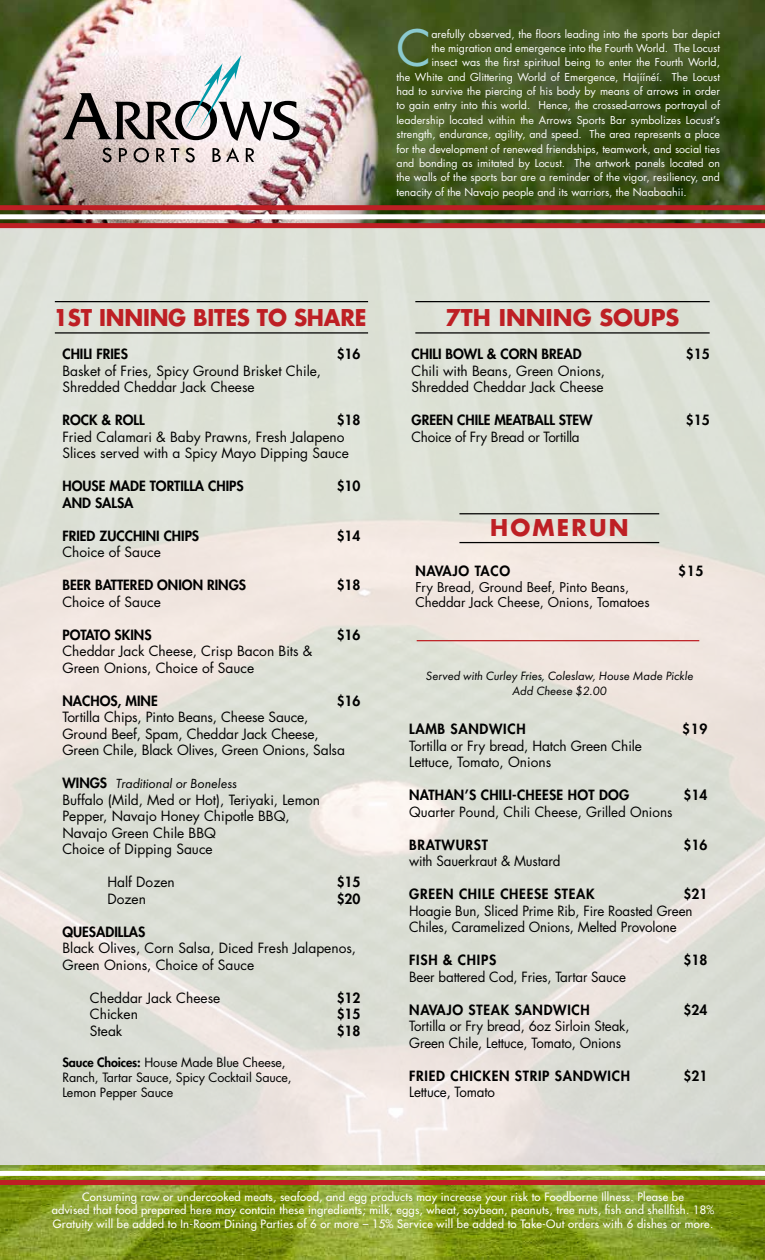
<style>
.page{position:relative;width:765px;height:1260px;background:#fff}
.page>*{position:absolute;margin:0;border:0;box-sizing:border-box;transform-origin:0 0}
.t1{font:48.75px "Futura Std";color:#8bcad0}
.t2{font:700 22.5px "Futura Std";color:#be1f24;scale:.95 1}
.t3{font:700 22.5px "Futura Std";color:#be1f24}
.t4{font:700 22.5px "Futura Std";letter-spacing:.1em;color:#be1f24}
.t5{font:13.75px/16.5px "Futura Std";color:#000}
.t6{font:800 13.75px "Futura Std";color:#000}
.t7{font:800 13.75px "Futura Std";letter-spacing:.05em;color:#000}
.t8{font:italic 13.75px "Futura PT";color:#000}
.t9{font:13.75px "Futura Std";letter-spacing:-.02em;color:#000}
.t10{font:800 13.75px "Futura Std";letter-spacing:.02em;color:#000}
.t11{font:13.12px/15.8px "Futura Std";color:#000}
.t12{font:12.5px/15px "Futura Std";letter-spacing:-.01em;color:#000}
.t13{font:italic 12.5px/15px "Futura PT";color:#000;text-align:center}
.t14{font:500 11.25px/13.5px "Futura Std";letter-spacing:.02em;color:#fff;text-align:center}
.t15{font:10.62px "Futura Std";color:#fff}
.s1{font-family:"Futura Std";font-weight:800;font-style:normal}
.s2{font-weight:800}
</style>
<div class="page">
<img style="left:0;top:0;width:765px;height:1166px">
<img style="left:0;top:1166px;width:765px;height:94px">
<div style="left:0;top:1180px;width:765px;height:5px;background:#be1f24"></div>
<div style="left:0;top:1171px;width:765px;height:5px;background:#fff"></div>
<div style="left:0;top:214px;width:765px;height:5px;background:#fff"></div>
<div style="left:0;top:205px;width:765px;height:5px;background:#be1f24"></div>
<div style="left:0;top:223px;width:765px;height:5px;background:#be1f24"></div>
<svg style="left:62px;top:55px;width:238px;height:86px"></svg>
<svg style="left:102px;top:148px;width:10px;height:14px"></svg>
<svg style="left:119px;top:148px;width:8px;height:14px"></svg>
<svg style="left:134px;top:148px;width:15px;height:14px"></svg>
<svg style="left:156px;top:148px;width:9px;height:14px"></svg>
<svg style="left:171px;top:148px;width:8px;height:14px"></svg>
<svg style="left:185px;top:148px;width:10px;height:14px"></svg>
<svg style="left:213px;top:148px;width:26px;height:14px"></svg>
<svg style="left:246px;top:148px;width:8px;height:14px"></svg>
<hr style="left:55px;top:301px;width:313px;height:1px;background:#000">
<hr style="left:55px;top:332px;width:313px;height:2px;background:#000">
<hr style="left:415px;top:301px;width:295px;height:1px;background:#000">
<hr style="left:415px;top:332px;width:295px;height:2px;background:#000">
<hr style="left:459px;top:513px;width:200px;height:1px;background:#000">
<hr style="left:459px;top:542px;width:200px;height:1px;background:#000">
<hr style="left:417px;top:640px;width:282px;height:1px;background:#be1f24">
<h1 class="t1" style="left:397px;top:17px;width:36px">C</h1>
<p class="t15" style="left:432px;top:27px;width:290px">arefully observed, the floors leading into the sports bar depict</p>
<p class="t15" style="left:432px;top:41px;width:290px">the migration and emergence into the Fourth World. The Locust</p>
<p class="t15" style="left:432px;top:56px;width:290px">insect was the first spiritual being to enter the Fourth World,</p>
<p class="t15" style="left:397px;top:70px;width:325px">the White and Glittering World of Emergence, Hajíínéí. The Locust</p>
<p class="t15" style="left:397px;top:84px;width:325px">had to survive the piercing of his body by means of arrows in order</p>
<p class="t15" style="left:397px;top:99px;width:325px">to gain entry into this world. Hence, the crossed-arrows portrayal of</p>
<p class="t15" style="left:397px;top:113px;width:325px">leadership located within the Arrows Sports Bar symbolizes Locust’s</p>
<p class="t15" style="left:397px;top:128px;width:325px">strength, endurance, agility, and speed. The area represents a place</p>
<p class="t15" style="left:397px;top:142px;width:325px">for the development of renewed friendships, teamwork, and social ties</p>
<p class="t15" style="left:397px;top:156px;width:325px">and bonding as imitated by Locust. The artwork panels located on</p>
<p class="t15" style="left:397px;top:171px;width:325px">the walls of the sports bar are a reminder of the vigor, resiliency, and</p>
<p class="t15" style="left:397px;top:185px;width:292px">tenacity of the Navajo people and its warriors, the Naabaahii.</p>
<h2 class="t2" style="left:53px;top:302px;width:331px">1ST INNING BITES TO SHARE</h2>
<h2 class="t3" style="left:446px;top:302px;width:235px">7TH INNING SOUPS</h2>
<p class="t6" style="left:62px;top:346px;width:67px">CHILI FRIES</p>
<p class="t6" style="left:337px;top:346px;width:25px">$16</p>
<p class="t5" style="left:62px;top:363px;width:260px">Basket of Fries, Spicy Ground Brisket Chile,<br>Shredded Cheddar Jack Cheese</p>
<p class="t6" style="left:62px;top:412px;width:84px">ROCK &amp; ROLL</p>
<p class="t6" style="left:337px;top:412px;width:25px">$18</p>
<p class="t5" style="left:62px;top:429px;width:288px">Fried Calamari &amp; Baby Prawns, Fresh Jalapeno<br>Slices served with a Spicy Mayo Dipping Sauce</p>
<p class="t6" style="left:62px;top:478px;width:183px">HOUSE MADE TORTILLA CHIPS</p>
<p class="t6" style="left:337px;top:478px;width:25px">$10</p>
<p class="t6" style="left:62px;top:494px;width:73px">AND SALSA</p>
<p class="t6" style="left:62px;top:527px;width:138px">FRIED ZUCCHINI CHIPS</p>
<p class="t6" style="left:337px;top:527px;width:25px">$14</p>
<p class="t5" style="left:62px;top:544px;width:100px">Choice of Sauce</p>
<p class="t6" style="left:62px;top:577px;width:185px">BEER BATTERED ONION RINGS</p>
<p class="t6" style="left:337px;top:577px;width:25px">$18</p>
<p class="t5" style="left:62px;top:594px;width:100px">Choice of Sauce</p>
<p class="t6" style="left:62px;top:626px;width:91px">POTATO SKINS</p>
<p class="t6" style="left:337px;top:626px;width:25px">$16</p>
<p class="t5" style="left:62px;top:643px;width:252px">Cheddar Jack Cheese, Crisp Bacon Bits &amp;<br>Green Onions, Choice of Sauce</p>
<p class="t6" style="left:62px;top:692px;width:97px">NACHOS, MINE</p>
<p class="t6" style="left:337px;top:692px;width:25px">$16</p>
<p class="t5" style="left:62px;top:709px;width:284px">Tortilla Chips, Pinto Beans, Cheese Sauce,<br>Ground Beef, Spam, Cheddar Jack Cheese,<br>Green Chile, Black Olives, Green Onions, Salsa</p>
<p class="t8" style="left:62px;top:776px;width:176px"><span class="s1">WINGS</span> Traditional or Boneless</p>
<p class="t5" style="left:62px;top:792px;width:259px">Buffalo (Mild, Med or Hot), Teriyaki, Lemon<br>Pepper, Navajo Honey Chipotle BBQ,<br>Navajo Green Chile BBQ<br>Choice of Dipping Sauce</p>
<p class="t5" style="left:107px;top:874px;width:69px">Half Dozen</p>
<p class="t6" style="left:337px;top:874px;width:25px">$15</p>
<p class="t5" style="left:107px;top:891px;width:40px">Dozen</p>
<p class="t6" style="left:337px;top:890px;width:25px">$20</p>
<p class="t6" style="left:62px;top:923px;width:85px">QUESADILLAS</p>
<p class="t5" style="left:62px;top:940px;width:295px">Black Olives, Corn Salsa, Diced Fresh Jalapenos,<br>Green Onions, Choice of Sauce</p>
<p class="t5" style="left:90px;top:990px;width:132px">Cheddar Jack Cheese</p>
<p class="t6" style="left:337px;top:989px;width:25px">$12</p>
<p class="t5" style="left:90px;top:1006px;width:50px">Chicken</p>
<p class="t6" style="left:337px;top:1006px;width:25px">$15</p>
<p class="t5" style="left:90px;top:1023px;width:34px">Steak</p>
<p class="t6" style="left:337px;top:1022px;width:25px">$18</p>
<p class="t12" style="left:62px;top:1055px;width:231px"><span class="s2">Sauce Choices:</span> House Made Blue Cheese,<br>Ranch, Tartar Sauce, Spicy Cocktail Sauce,<br>Lemon Pepper Sauce</p>
<p class="t6" style="left:412px;top:346px;width:172px">CHILI BOWL &amp; CORN BREAD</p>
<p class="t6" style="left:686px;top:346px;width:25px">$15</p>
<p class="t5" style="left:412px;top:363px;width:195px">Chili with Beans, Green Onions,<br>Shredded Cheddar Jack Cheese</p>
<p class="t6" style="left:412px;top:412px;width:183px">GREEN CHILE MEATBALL STEW</p>
<p class="t6" style="left:686px;top:412px;width:25px">$15</p>
<p class="t9" style="left:412px;top:428px;width:170px">Choice of Fry Bread or Tortilla</p>
<h2 class="t4" style="left:490px;top:513px;width:140px">HOMERUN</h2>
<p class="t7" style="left:415px;top:562px;width:96px">NAVAJO TACO</p>
<p class="t6" style="left:678px;top:562px;width:27px">$15</p>
<p class="t11" style="left:415px;top:579px;width:236px">Fry Bread, Ground Beef, Pinto Beans,<br>Cheddar Jack Cheese, Onions, Tomatoes</p>
<p class="t13" style="left:426px;top:668px;width:269px">Served with Curley Fries, Coleslaw, House Made Pickle<br>Add Cheese $2.00</p>
<p class="t7" style="left:409px;top:721px;width:118px">LAMB SANDWICH</p>
<p class="t6" style="left:682px;top:721px;width:27px">$19</p>
<p class="t5" style="left:409px;top:738px;width:234px">Tortilla or Fry bread, Hatch Green Chile<br>Lettuce, Tomato, Onions</p>
<p class="t10" style="left:409px;top:787px;width:222px">NATHAN’S CHILI-CHEESE HOT DOG</p>
<p class="t6" style="left:684px;top:787px;width:25px">$14</p>
<p class="t5" style="left:409px;top:804px;width:265px">Quarter Pound, Chili Cheese, Grilled Onions</p>
<p class="t7" style="left:409px;top:836px;width:80px">BRATWURST</p>
<p class="t6" style="left:684px;top:836px;width:25px">$16</p>
<p class="t5" style="left:409px;top:853px;width:153px">with Sauerkraut &amp; Mustard</p>
<p class="t7" style="left:409px;top:886px;width:187px">GREEN CHILE CHEESE STEAK</p>
<p class="t6" style="left:684px;top:886px;width:25px">$21</p>
<p class="t5" style="left:409px;top:903px;width:285px">Hoagie Bun, Sliced Prime Rib, Fire Roasted Green<br>Chiles, Caramelized Onions, Melted Provolone</p>
<p class="t7" style="left:409px;top:952px;width:89px">FISH &amp; CHIPS</p>
<p class="t6" style="left:684px;top:952px;width:25px">$18</p>
<p class="t5" style="left:409px;top:969px;width:218px">Beer battered Cod, Fries, Tartar Sauce</p>
<p class="t7" style="left:409px;top:1001px;width:182px">NAVAJO STEAK SANDWICH</p>
<p class="t6" style="left:684px;top:1001px;width:25px">$24</p>
<p class="t5" style="left:409px;top:1018px;width:222px">Tortilla or Fry bread, 6oz Sirloin Steak,<br>Green Chile, Lettuce, Tomato, Onions</p>
<p class="t7" style="left:409px;top:1067px;width:222px">FRIED CHICKEN STRIP SANDWICH</p>
<p class="t6" style="left:684px;top:1067px;width:25px">$21</p>
<p class="t5" style="left:409px;top:1084px;width:87px">Lettuce, Tomato</p>
<p class="t14" style="left:52px;top:1190px;width:664px">Consuming raw or undercooked meats, seafood, and egg products may increase your risk to Foodborne Illness. Please be<br>advised that food prepared here may contain these ingredients; milk, eggs, wheat, soybean, peanuts, tree nuts, fish and shellfish. 18%<br>Gratuity will be added to In-Room Dining Parties of 6 or more – 15% Service will be added to Take-Out orders with 6 dishes or more.</p>
</div>
